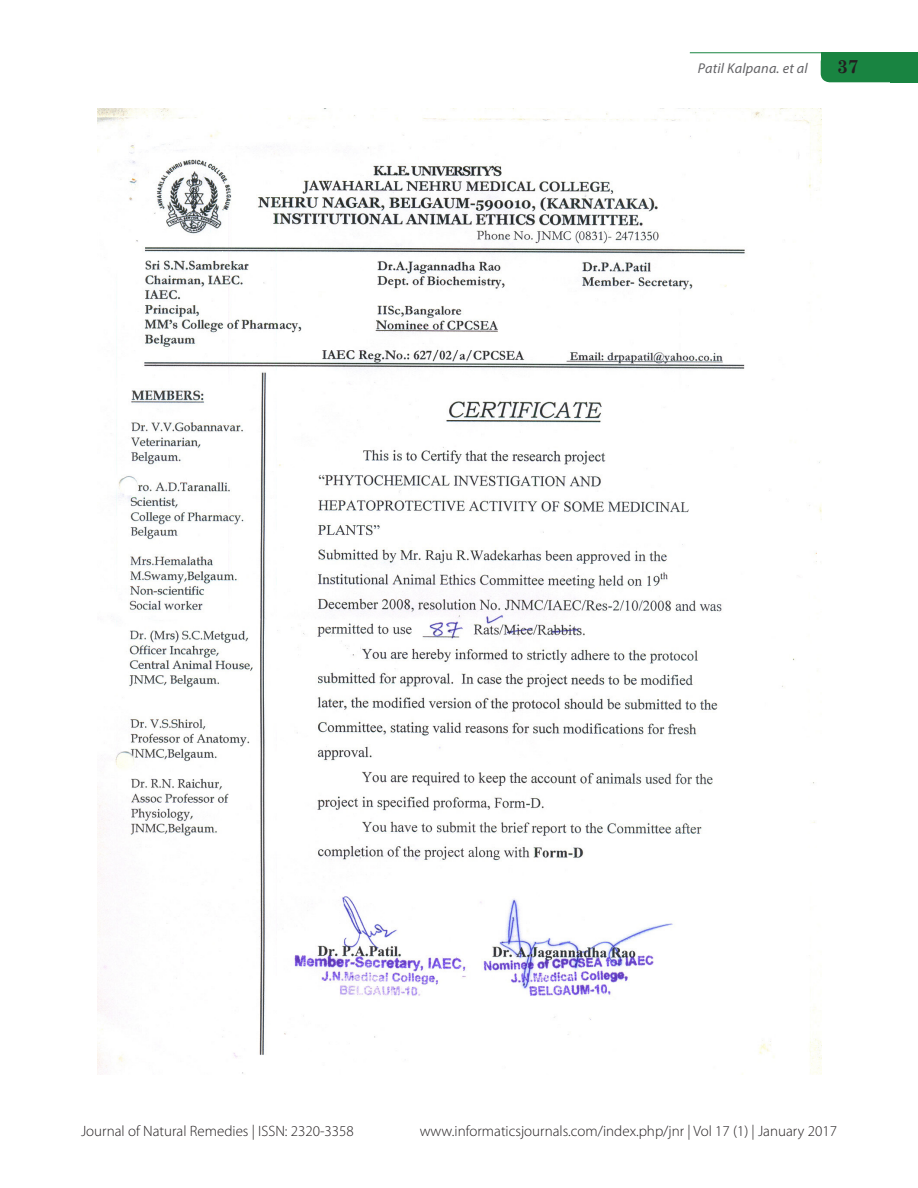
<style>
.page{position:relative;width:918px;height:1188px;background:#fff}
.page>*{position:absolute;margin:0;border:0;box-sizing:border-box;transform-origin:0 0}
.t1{font:700 18.75px "Century Schoolbook";color:#231f20}
.t2{font:300 15px "Myriad Pro";color:#231f20}
.t3{font:italic 14.25px "Myriad Pro";letter-spacing:.015em;color:#636366}
</style>
<div class="page">
<svg style="left:821px;top:67px;width:97px;height:15px"></svg>
<div style="left:821px;top:53px;width:97px;height:14px;background:#198441"></div>
<div style="left:890px;top:68px;width:28px;height:14px;background:#198441"></div>
<hr style="left:690px;top:52px;width:228px;height:1px;background:#198441">
<img style="left:98px;top:108px;width:724px;height:966px">
<p class="t3" style="left:698px;top:59px;width:111px">Patil Kalpana. et al</p>
<p class="t1" style="left:837px;top:52px;width:23px">37</p>
<p class="t2" style="left:81px;top:1122px;width:274px">Journal of Natural Remedies | ISSN: 2320-3358</p>
<p class="t2" style="left:420px;top:1122px;width:419px">www.informaticsjournals.com/index.php/jnr | Vol 17 (1) | January 2017</p>
</div>
